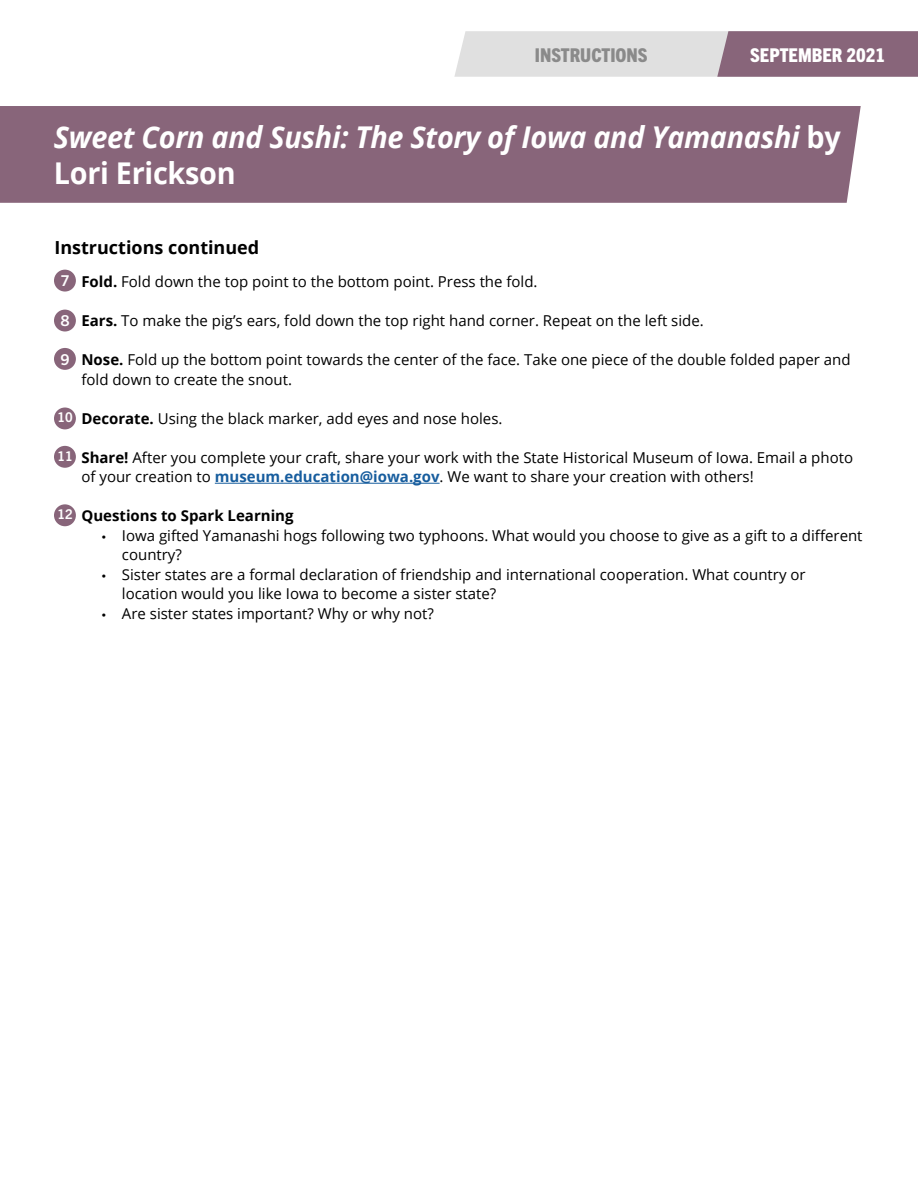
<style>
.page{position:relative;width:918px;height:1188px;background:#fff}
.page>*{position:absolute;margin:0;border:0;box-sizing:border-box;transform-origin:0 0}
.Header_2__3{font:italic 700 30px/36px "Open Sans";letter-spacing:-.01em;color:#fff;scale:.96 1}
.t1{font:800 condensed 19.05px "Trade Gothic Next LT Pro";color:#fff}
.t2{font:800 condensed 19.05px "Trade Gothic Next LT Pro";color:#8a8a8a}
.t3{font:700 18px "Open Sans";color:#000}
.t4{font:15px/19.5px "Open Sans";color:#000}
.t5{font:700 15px "Open Sans";color:#000}
.t6{font:700 15px "Trade Gothic Next LT Pro";color:#fff}
.t7{font:700 13.5px "Trade Gothic Next LT Pro";color:#fff}
.s1{font-style:normal}
.s2{font-weight:700}
.s3{font-weight:700;color:#175d9e}
.s4{font-family:"Myriad Pro"}
</style>
<div class="page">
<div style="left:0;top:106px;width:861px;height:97px;background:#88657a"></div>
<svg style="left:454px;top:31px;width:464px;height:46px;background:#bbadb6"></svg>
<hr style="left:215px;top:483px;width:225px;height:1px;background:#175d9e">
<div style="left:54px;top:270px;width:22px;height:22px;background:#88657a;border-radius:50%"></div>
<div style="left:54px;top:310px;width:22px;height:22px;background:#88657a;border-radius:50%"></div>
<div style="left:54px;top:348px;width:22px;height:22px;background:#88657a;border-radius:50%"></div>
<div style="left:54px;top:408px;width:22px;height:21px;background:#88657a;border-radius:50%"></div>
<div style="left:54px;top:446px;width:22px;height:22px;background:#88657a;border-radius:50%"></div>
<div style="left:54px;top:504px;width:22px;height:22px;background:#88657a;border-radius:50%"></div>
<p class="t2" style="left:535px;top:42px;width:114px">INSTRUCTIONS</p>
<p class="t1" style="left:750px;top:42px;width:136px">SEPTEMBER 2021</p>
<p class="Header_2__3" style="left:54px;top:118px;width:821px">Sweet Corn and Sushi: The Story of Iowa and Yamanashi <span class="s1">by<br>Lori Erickson</span></p>
<p class="t3" style="left:54px;top:235px;width:206px">Instructions continued</p>
<p class="t4" style="left:81px;top:272px;width:458px"><span class="s2">Fold.</span> Fold down the top point to the bottom point. Press the fold.</p>
<p class="t4" style="left:81px;top:311px;width:624px"><span class="s2">Ears.</span> To make the pig’s ears, fold down the top right hand corner. Repeat on the left side.</p>
<p class="t4" style="left:81px;top:350px;width:771px"><span class="s2">Nose.</span> Fold up the bottom point towards the center of the face. Take one piece of the double folded paper and fold down to create the snout.</p>
<p class="t4" style="left:81px;top:408px;width:423px"><span class="s2">Decorate.</span> Using the black marker, add eyes and nose holes.</p>
<p class="t4" style="left:81px;top:447px;width:773px"><span class="s2">Share!</span> After you complete your craft, share your work with the State Historical Museum of Iowa. Email a photo of your creation to <span class="s3">museum.education@iowa.gov</span>. We want to share your creation with others!</p>
<p class="t5" style="left:81px;top:505px;width:214px">Questions to Spark Learning</p>
<p class="t4" style="left:122px;top:525px;width:742px;text-indent:-20px"><span class="s4">•</span> Iowa gifted Yamanashi hogs following two typhoons. What would you choose to give as a gift to a different country?</p>
<p class="t4" style="left:122px;top:564px;width:685px;text-indent:-20px"><span class="s4">•</span> Sister states are a formal declaration of friendship and international cooperation. What country or location would you like Iowa to become a sister state?</p>
<p class="t4" style="left:102px;top:603px;width:334px"><span class="s4">•</span> Are sister states important? Why or why not?</p>
<p class="t6" style="left:61px;top:270px;width:10px">7</p>
<p class="t6" style="left:61px;top:310px;width:10px">8</p>
<p class="t6" style="left:61px;top:349px;width:10px">9</p>
<p class="t7" style="left:58px;top:408px;width:17px">10</p>
<p class="t7" style="left:58px;top:446px;width:17px">11</p>
<p class="t7" style="left:58px;top:505px;width:17px">12</p>
</div>
